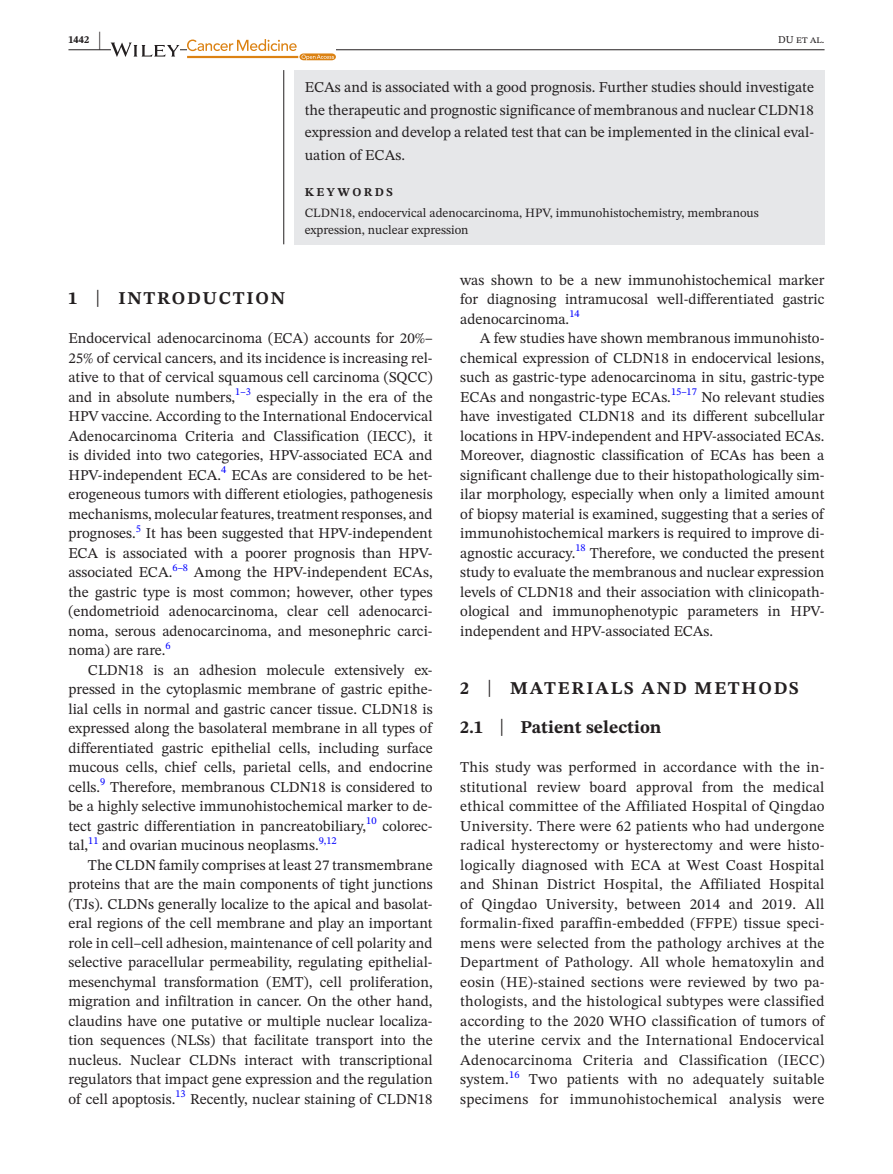
<style>
.page{position:relative;width:893px;height:1174px;background:#fff}
.page>*{position:absolute;margin:0;border:0;box-sizing:border-box;transform-origin:0 0}
.t1{font:700 18px/39px "STIX Two Text";letter-spacing:.06em;color:#231f20}
.t2{font:700 18px "STIX Two Text";letter-spacing:.1em;color:#231f20}
.t3{font:15px/19.5px "STIX Two Text";color:#231f20;text-align:justify}
.t4{font:12.75px/17.2px "STIX Two Text";color:#231f20}
.t5{font:700 12px "STIX Two Text";letter-spacing:.2em;color:#231f20}
.t6{font:10.5px "STIX Two Text";color:#00f}
.t7{font:10.5px "STIX Two Text";color:#231f20}
.t8{font:700 10.5px "STIX Two Text";color:#231f20}
.s1{font-size:21px}
.s2{font-weight:400;font-size:23.7px}
</style>
<div class="page">
<hr style="left:68px;top:49px;width:756px;height:1px;background:#231f20">
<svg style="left:111px;top:43px;width:68px;height:14px"></svg>
<svg style="left:187px;top:39px;width:149px;height:21px"></svg>
<div style="left:294px;top:70px;width:530px;height:174px;background:#e6e7e9"></div>
<hr style="left:283px;top:70px;width:1px;height:174px;background:#231f20">
<p class="t8" style="left:68px;top:32px;width:34px">1442 <span class="s1">|</span></p>
<p class="t7" style="left:778px;top:32px;width:48px">DU et al.</p>
<p class="t3" style="left:305px;top:76px;width:511px;line-height:22.5px">ECAs and is associated with a good prognosis. Further studies should investigate the therapeutic and prognostic significance of membranous and nuclear CLDN18 expression and develop a related test that can be implemented in the clinical eval&shy;uation of ECAs.</p>
<p class="t5" style="left:305px;top:183px;width:90px">KEYWORDS</p>
<p class="t4" style="left:305px;top:204px;width:456px">CLDN18, endocervical adenocarcinoma, HPV, immunohistochemistry, membranous expression, nuclear expression</p>
<p class="t2" style="left:68px;top:285px;width:218px">1 <span class="s2">|</span> INTRODUCTION</p>
<p class="t3" style="left:68px;top:328px;width:366px">Endocervical adenocarcinoma (ECA) accounts for 20%– 25% of cervical cancers, and its incidence is increasing rel&shy;ative to that of cervical squamous cell carcinoma (SQCC) and in absolute numbers,</p>
<p class="t6" style="left:235px;top:384px;width:17px">1–3</p>
<p class="t3" style="left:68px;top:387px;width:366px;text-indent:188px">especially in the era of the HPV vaccine. According to the International Endocervical Adenocarcinoma Criteria and Classification (IECC), it is divided into two categories, HPV-associated ECA and HPV-independent ECA.</p>
<p class="t6" style="left:221px;top:462px;width:7px">4</p>
<p class="t3" style="left:68px;top:465px;width:366px;text-indent:163px">ECAs are considered to be het&shy;erogeneous tumors with different etiologies, pathogenesis mechanisms, molecular features, treatment responses, and prognoses.</p>
<p class="t6" style="left:136px;top:520px;width:7px">5</p>
<p class="t3" style="left:68px;top:523px;width:366px;text-indent:77px">It has been suggested that HPV-independent ECA is associated with a poorer prognosis than HPV&shy;associated ECA.</p>
<p class="t6" style="left:172px;top:559px;width:17px">6–8</p>
<p class="t3" style="left:68px;top:562px;width:366px;text-indent:125px">Among the HPV-independent ECAs, the gastric type is most common; however, other types (endometrioid adenocarcinoma, clear cell adenocarci&shy;noma, serous adenocarcinoma, and mesonephric carci&shy;noma) are rare.</p>
<p class="t6" style="left:166px;top:637px;width:7px">6</p>
<p class="t3" style="left:68px;top:660px;width:366px;text-indent:20px">CLDN18 is an adhesion molecule extensively ex&shy;pressed in the cytoplasmic membrane of gastric epithe&shy;lial cells in normal and gastric cancer tissue. CLDN18 is expressed along the basolateral membrane in all types of differentiated gastric epithelial cells, including surface mucous cells, chief cells, parietal cells, and endocrine cells.</p>
<p class="t6" style="left:100px;top:774px;width:7px">9</p>
<p class="t3" style="left:68px;top:777px;width:366px;text-indent:42px">Therefore, membranous CLDN18 is considered to be a highly selective immunohistochemical marker to de&shy;tect gastric differentiation in pancreatobiliary,</p>
<p class="t6" style="left:366px;top:813px;width:12px">10</p>
<p class="t3" style="left:382px;top:816px;width:52px">colorec-</p>
<p class="t3" style="left:68px;top:835px;width:21px">tal,</p>
<p class="t6" style="left:88px;top:832px;width:12px">11</p>
<p class="t3" style="left:102px;top:835px;width:218px">and ovarian mucinous neoplasms.</p>
<p class="t6" style="left:319px;top:832px;width:20px">9,12</p>
<p class="t3" style="left:68px;top:855px;width:366px;text-indent:20px">The CLDN family comprises at least 27 transmembrane proteins that are the main components of tight junctions (TJs). CLDNs generally localize to the apical and basolat&shy;eral regions of the cell membrane and play an important role in cell–cell adhesion, maintenance of cell polarity and selective paracellular permeability, regulating epithelial&shy;mesenchymal transformation (EMT), cell proliferation, migration and infiltration in cancer. On the other hand, claudins have one putative or multiple nuclear localiza&shy;tion sequences (NLSs) that facilitate transport into the nucleus. Nuclear CLDNs interact with transcriptional regulators that impact gene expression and the regulation of cell apoptosis.</p>
<p class="t6" style="left:175px;top:1086px;width:12px">13</p>
<p class="t3" style="left:190px;top:1089px;width:244px">Recently, nuclear staining of CLDN18</p>
<p class="t3" style="left:460px;top:270px;width:366px">was shown to be a new immunohistochemical marker for diagnosing intramucosal well-differentiated gastric adenocarcinoma.<sup>14</sup></p>
<p class="t3" style="left:460px;top:328px;width:366px;text-indent:20px">A few studies have shown membranous immunohisto&shy;chemical expression of CLDN18 in endocervical lesions, such as gastric-type adenocarcinoma in situ, gastric-type ECAs and nongastric-type ECAs.</p>
<p class="t6" style="left:671px;top:384px;width:28px">15–17</p>
<p class="t3" style="left:460px;top:387px;width:366px;text-indent:241px">No relevant studies have investigated CLDN18 and its different subcellular locations in HPV-independent and HPV-associated ECAs.<br>Moreover, diagnostic classification of ECAs has been a significant challenge due to their histopathologically sim&shy;ilar morphology, especially when only a limited amount of biopsy material is examined, suggesting that a series of immunohistochemical markers is required to improve di&shy;agnostic accuracy.</p>
<p class="t6" style="left:575px;top:540px;width:12px">18</p>
<p class="t3" style="left:460px;top:543px;width:366px;text-indent:130px">Therefore, we conducted the present study to evaluate the membranous and nuclear expression levels of CLDN18 and their association with clinicopath&shy;ological and immunophenotypic parameters in HPV&shy;independent and HPV-associated ECAs.</p>
<p class="t1" style="left:460px;top:669px;width:340px">2 <span class="s2">|</span> MATERIALS AND METHODS<br>2.1 <span class="s2">|</span> Patient selection</p>
<p class="t3" style="left:460px;top:757px;width:366px">This study was performed in accordance with the in&shy;stitutional review board approval from the medical ethical committee of the Affiliated Hospital of Qingdao University. There were 62 patients who had undergone radical hysterectomy or hysterectomy and were histo&shy;logically diagnosed with ECA at West Coast Hospital and Shinan District Hospital, the Affiliated Hospital of Qingdao University, between 2014 and 2019. All formalin-fixed paraffin-embedded (FFPE) tissue speci&shy;mens were selected from the pathology archives at the Department of Pathology. All whole hematoxylin and eosin (HE)-stained sections were reviewed by two pa&shy;thologists, and the histological subtypes were classified according to the 2020 WHO classification of tumors of the uterine cervix and the International Endocervical Adenocarcinoma Criteria and Classification (IECC) system.</p>
<p class="t6" style="left:509px;top:1066px;width:12px">16</p>
<p class="t3" style="left:460px;top:1069px;width:366px;text-align:right">Two patients with no adequately suitable specimens for immunohistochemical analysis were</p>
</div>
